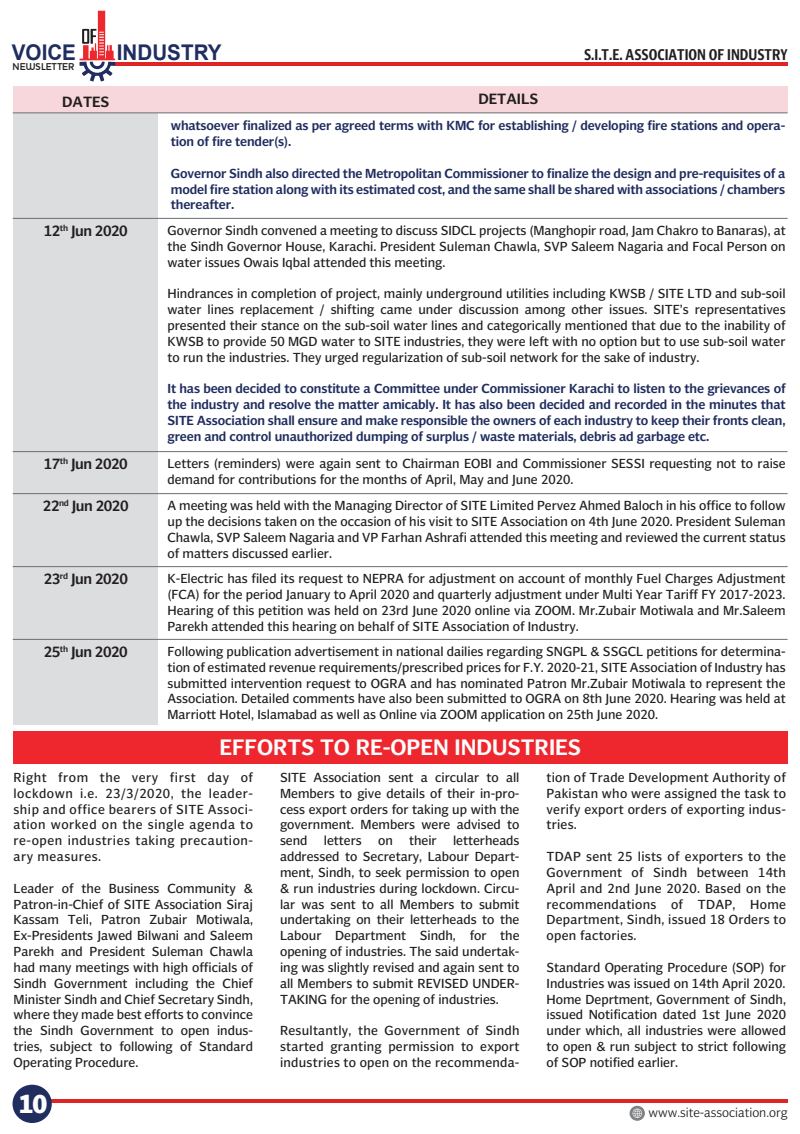
<style>
.page{position:relative;width:800px;height:1134px;background:#fff}
.page>*{position:absolute;margin:0;border:0;box-sizing:border-box;transform-origin:0 0}
.t1{font:800 25.95px "Olisipone";color:#fff;scale:.95 1}
.t2{font:600 22.5px "Olisipone";color:#fff}
.t3{font:700 21.6px "Arial";color:#202d5f;scale:.95 1}
.t4{font:600 15.15px "Olisipone Head";color:#231f20}
.t5{font:600 15px "Olisipone";letter-spacing:-.03em;color:#231f20}
.t6{font:600 15px "Olisipone";color:#231f20}
.t7{font:13.2px/15.9px "Olisipone";color:#231f20;text-align:justify}
.t8{font:600 13.2px/15.9px "Olisipone";letter-spacing:-.01em;color:#202d5f;text-align:justify}
.t9{font:300 12.9px "Olisipone";color:#231f20}
.t10{font:700 10.05px "Houschka";letter-spacing:.02em;color:#231f20;scale:.95 1}
</style>
<div class="page">
<hr style="left:114px;top:62px;width:673px;height:4px;background:#df2426">
<svg style="left:79px;top:11px;width:36px;height:71px"></svg>
<hr style="left:14px;top:1099px;width:773px;height:4px;background:#df2426">
<svg style="left:629px;top:1106px;width:15px;height:15px"></svg>
<svg style="left:632px;top:1109px;width:9px;height:9px"></svg>
<div style="left:13px;top:1085px;width:39px;height:38px;background:#202d5f;border-radius:50%"></div>
<div style="left:13px;top:87px;width:774px;height:26px;background:#f7d7db"></div>
<div style="left:13px;top:113px;width:144px;height:611px;background:#dcdddf"></div>
<hr style="left:13px;top:113px;width:774px;height:1px;background:#6c6d70">
<hr style="left:13px;top:218px;width:774px;height:1px;background:#6c6d70">
<hr style="left:13px;top:451px;width:774px;height:1px;background:#6c6d70">
<hr style="left:13px;top:493px;width:774px;height:1px;background:#6c6d70">
<hr style="left:13px;top:566px;width:774px;height:1px;background:#6c6d70">
<hr style="left:13px;top:639px;width:774px;height:1px;background:#6c6d70">
<div style="left:13px;top:731px;width:774px;height:33px;background:#ee272f"></div>
<h3 class="t3" style="left:12px;top:38px;width:69px">VOICE</h3>
<h3 class="t3" style="left:117px;top:38px;width:112px">INDUSTRY</h3>
<p class="t4" style="left:583px;top:46px;width:205px">S.I.T.E. ASSOCIATION OF INDUSTRY</p>
<p class="t10" style="left:12px;top:60px;width:67px">NEWSLETTER</p>
<p class="t5" style="left:62px;top:93px;width:49px">DATES</p>
<p class="t6" style="left:478px;top:90px;width:61px">DETAILS</p>
<p class="t8" style="left:171px;top:118px;width:615px">whatsoever finalized as per agreed terms with KMC for establishing / developing fire stations and opera&shy;tion of fire tender(s).</p>
<p class="t8" style="left:171px;top:165px;width:615px">Governor Sindh also directed the Metropolitan Commissioner to finalize the design and pre-requisites of a model fire station along with its estimated cost, and the same shall be shared with associations / chambers thereafter.</p>
<p class="t5" style="left:44px;top:222px;width:86px">12<sup>th</sup> Jun 2020</p>
<p class="t7" style="left:167px;top:222px;width:619px">Governor Sindh convened a meeting to discuss SIDCL projects (Manghopir road, Jam Chakro to Banaras), at the Sindh Governor House, Karachi. President Suleman Chawla, SVP Saleem Nagaria and Focal Person on water issues Owais Iqbal attended this meeting.</p>
<p class="t7" style="left:167px;top:286px;width:619px">Hindrances in completion of project, mainly underground utilities including KWSB / SITE LTD and sub-soil water lines replacement / shifting came under discussion among other issues. SITE’s representatives presented their stance on the sub-soil water lines and categorically mentioned that due to the inability of KWSB to provide 50 MGD water to SITE industries, they were left with no option but to use sub-soil water to run the industries. They urged regularization of sub-soil network for the sake of industry.</p>
<p class="t8" style="left:167px;top:381px;width:619px">It has been decided to constitute a Committee under Commissioner Karachi to listen to the grievances of the industry and resolve the matter amicably. It has also been decided and recorded in the minutes that SITE Association shall ensure and make responsible the owners of each industry to keep their fronts clean, green and control unauthorized dumping of surplus / waste materials, debris ad garbage etc.</p>
<p class="t5" style="left:44px;top:455px;width:86px">17<sup>th</sup> Jun 2020</p>
<p class="t7" style="left:167px;top:455px;width:619px">Letters (reminders) were again sent to Chairman EOBI and Commissioner SESSI requesting not to raise demand for contributions for the months of April, May and June 2020.</p>
<p class="t5" style="left:43px;top:497px;width:87px">22<sup>nd</sup> Jun 2020</p>
<p class="t7" style="left:167px;top:497px;width:619px">A meeting was held with the Managing Director of SITE Limited Pervez Ahmed Baloch in his office to follow up the decisions taken on the occasion of his visit to SITE Association on 4th June 2020. President Suleman Chawla, SVP Saleem Nagaria and VP Farhan Ashrafi attended this meeting and reviewed the current status of matters discussed earlier.</p>
<p class="t5" style="left:44px;top:570px;width:86px">23<sup>rd</sup> Jun 2020</p>
<p class="t7" style="left:167px;top:570px;width:619px">K-Electric has filed its request to NEPRA for adjustment on account of monthly Fuel Charges Adjustment (FCA) for the period January to April 2020 and quarterly adjustment under Multi Year Tariff FY 2017-2023.<br>Hearing of this petition was held on 23rd June 2020 online via ZOOM. Mr.Zubair Motiwala and Mr.Saleem Parekh attended this hearing on behalf of SITE Association of Industry.</p>
<p class="t5" style="left:44px;top:643px;width:86px">25<sup>th</sup> Jun 2020</p>
<p class="t7" style="left:167px;top:643px;width:619px">Following publication advertisement in national dailies regarding SNGPL &amp; SSGCL petitions for determina&shy;tion of estimated revenue requirements/prescribed prices for F.Y. 2020-21, SITE Association of Industry has submitted intervention request to OGRA and has nominated Patron Mr.Zubair Motiwala to represent the Association. Detailed comments have also been submitted to OGRA on 8th June 2020. Hearing was held at Marriott Hotel, Islamabad as well as Online via ZOOM application on 25th June 2020.</p>
<h2 class="t2" style="left:219px;top:735px;width:363px">EFFORTS TO RE-OPEN INDUSTRIES</h2>
<p class="t7" style="left:14px;top:769px;width:241px">Right from the very first day of lockdown i.e. 23/3/2020, the leader&shy;ship and office bearers of SITE Associ&shy;ation worked on the single agenda to re-open industries taking precaution&shy;ary measures.</p>
<p class="t7" style="left:14px;top:880px;width:241px">Leader of the Business Community &amp; Patron-in-Chief of SITE Association Siraj Kassam Teli, Patron Zubair Motiwala, Ex-Presidents Jawed Bilwani and Saleem Parekh and President Suleman Chawla had many meetings with high officials of Sindh Government including the Chief Minister Sindh and Chief Secretary Sindh, where they made best efforts to convince the Sindh Government to open indus&shy;tries, subject to following of Standard Operating Procedure.</p>
<h1 class="t1" style="left:19px;top:1089px;width:32px">10</h1>
<p class="t7" style="left:280px;top:769px;width:241px">SITE Association sent a circular to all Members to give details of their in-pro&shy;cess export orders for taking up with the government. Members were advised to send letters on their letterheads addressed to Secretary, Labour Depart&shy;ment, Sindh, to seek permission to open &amp; run industries during lockdown. Circu&shy;lar was sent to all Members to submit undertaking on their letterheads to the Labour Department Sindh, for the opening of industries. The said undertak&shy;ing was slightly revised and again sent to all Members to submit REVISED UNDER-TAKING for the opening of industries.</p>
<p class="t7" style="left:280px;top:1023px;width:241px">Resultantly, the Government of Sindh started granting permission to export industries to open on the recommenda-</p>
<p class="t7" style="left:546px;top:769px;width:241px">tion of Trade Development Authority of Pakistan who were assigned the task to verify export orders of exporting indus&shy;tries.</p>
<p class="t7" style="left:546px;top:848px;width:241px">TDAP sent 25 lists of exporters to the Government of Sindh between 14th April and 2nd June 2020. Based on the recommendations of TDAP, Home Department, Sindh, issued 18 Orders to open factories.</p>
<p class="t7" style="left:546px;top:959px;width:241px">Standard Operating Procedure (SOP) for Industries was issued on 14th April 2020.<br>Home Deprtment, Government of Sindh, issued Notification dated 1st June 2020 under which, all industries were allowed to open &amp; run subject to strict following of SOP notified earlier.</p>
<p class="t9" style="left:648px;top:1105px;width:140px">www.site-association.org</p>
</div>
